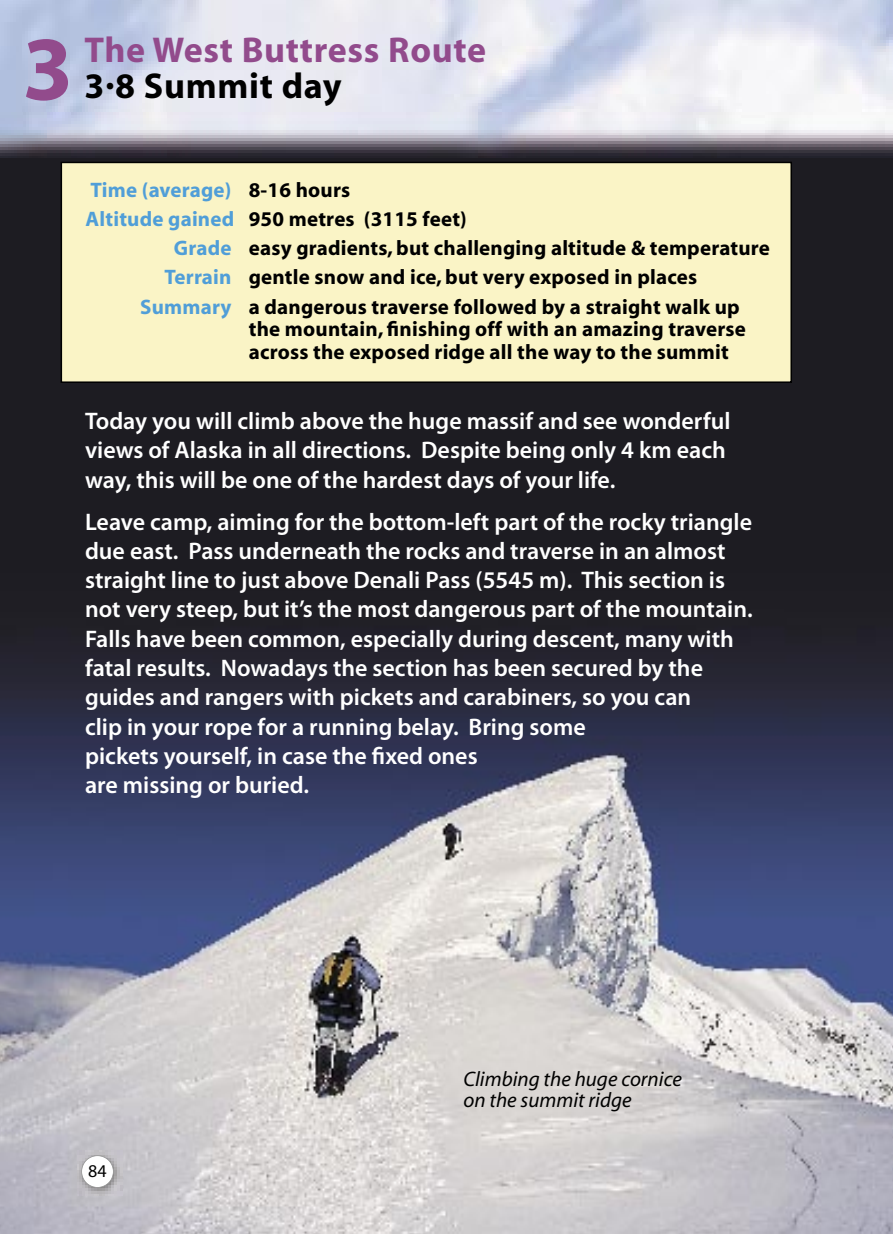
<style>
.page{position:relative;width:893px;height:1234px;background:#fff}
.page>*{position:absolute;margin:0;border:0;box-sizing:border-box;transform-origin:0 0}
.t1{font:700 91.5px "Myriad";color:#924b8c}
.t2{font:700 36px "Myriad";letter-spacing:.02em;color:#924b8c}
.t3{font:700 36px "Myriad";letter-spacing:.02em;color:#000}
.t4{font:600 24px/29.1px "Myriad Pro";color:#fff}
.t5{font:700 21px/23.4px "Myriad";letter-spacing:.01em;color:#000}
.t6{font:italic 21px/21px "Myriad";color:#000}
.t7{font:700 21px "Myriad";letter-spacing:.01em;color:#509ed8}
.t8{font:18px "Myriad";color:#000}
.s1{color:#000}
.s2{color:#509ed8}
</style>
<div class="page">
<img style="left:0;top:0;width:893px;height:1233px">
<div style="left:61px;top:162px;width:731px;height:221px;background:#faf4c6"></div>
<img style="left:77px;top:1150px;width:45px;height:45px">
<svg style="left:81px;top:1154px;width:33px;height:33px"></svg>
<h1 class="t1" style="left:22px;top:22px;width:52px">3</h1>
<h2 class="t2" style="left:84px;top:31px;width:403px">The West Buttress Route</h2>
<h2 class="t3" style="left:84px;top:67px;width:259px">3.8 Summit day</h2>
<p class="t7" style="left:90px;top:179px;width:261px">Time (average) <span class="s1">8-16 hours</span></p>
<p class="t5" style="left:86px;top:208px;width:383px"><span class="s2">Altitude gained</span> 950 metres (3115 feet)</p>
<p class="t5" style="left:174px;top:237px;width:598px"><span class="s2">Grade</span> easy gradients, but challenging altitude &amp; temperature</p>
<p class="t5" style="left:164px;top:266px;width:534px"><span class="s2">Terrain</span> gentle snow and ice, but very exposed in places</p>
<p class="t5" style="left:140px;top:295px;width:601px"><span class="s2">Summary</span> a dangerous traverse followed by a straight walk up</p>
<p class="t5" style="left:249px;top:318px;width:499px">the mountain, finishing off with an amazing traverse across the exposed ridge all the way to the summit</p>
<p class="t4" style="left:85px;top:406px;width:647px">Today you will climb above the huge massif and see wonderful views of Alaska in all directions. Despite being only 4 km each way, this will be one of the hardest days of your life.</p>
<p class="t4" style="left:85px;top:507px;width:669px">Leave camp, aiming for the bottom-left part of the rocky triangle due east. Pass underneath the rocks and traverse in an almost straight line to just above Denali Pass (5545 m). This section is not very steep, but it’s the most dangerous part of the mountain.<br>Falls have been common, especially during descent, many with fatal results. Nowadays the section has been secured by the guides and rangers with pickets and carabiners, so you can<br>clip in your rope for a running belay. Bring some<br>pickets yourself, in case the fixed ones<br>are missing or buried.</p>
<p class="t8" style="left:88px;top:1161px;width:20px">84</p>
<p class="t6" style="left:463px;top:1069px;width:220px">Climbing the huge cornice on the summit ridge</p>
</div>
